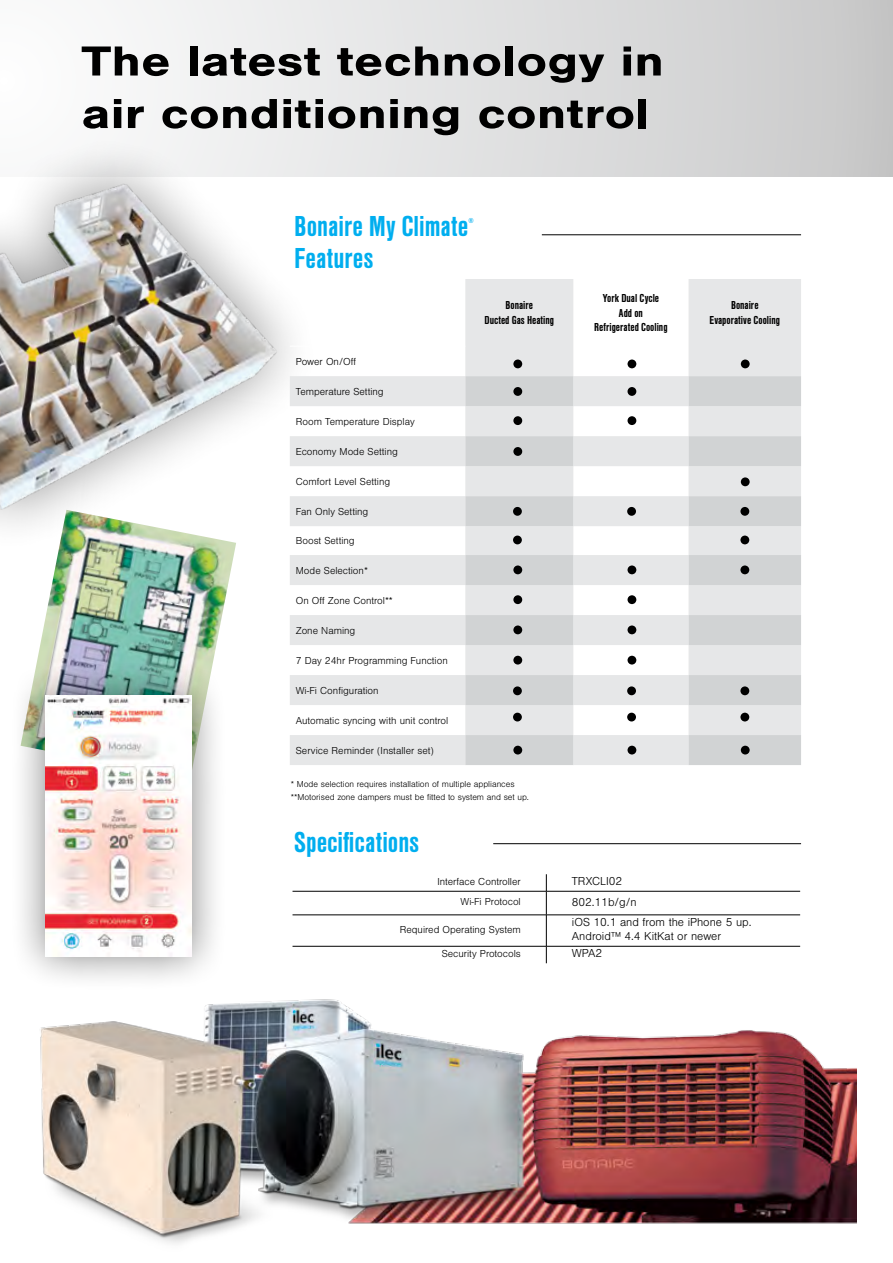
<style>
.page{position:relative;width:893px;height:1263px;background:#fff}
.page>*{position:absolute;margin:0;border:0;box-sizing:border-box;transform-origin:0 0}
.t1{font:700 43.5px/52.5px "Nimbus San";color:#000;scale:1.21 1}
.t2{font:700 30px "Nimbus San Con";color:#00aeef}
.t3{font:700 12px/14.4px "Nimbus San Con";color:#000;text-align:center}
.t4{font:300 12px/14.4px "Nimbus San";color:#000}
.t5{font:300 10.5px "Nimbus San";color:#000}
.t6{font:300 9px/13.5px "Nimbus San";color:#000}
.t7{font:700 7.5px "Nimbus San Con";color:#00aeef}
</style>
<div class="page">
<img style="left:40px;top:930px;width:816px;height:314px">
<div style="left:0;top:0;width:893px;height:177px;background:linear-gradient(to right,#fdfefe,#c8c8c9)"></div>
<img style="left:37px;top:593px;width:190px;height:66px">
<div style="left:8px;top:659px;width:221px;height:335px;background:#000;opacity:.5"></div>
<img style="left:45px;top:695px;width:147px;height:261px">
<svg style="left:0;top:105px;width:348px;height:488px;fill:#f3f3f3"></svg>
<img style="left:0;top:160px;width:314px;height:382px">
<svg style="left:290px;top:279px;width:511px;height:486px"></svg>
<svg style="left:465px;top:376px;width:336px;height:389px;fill:#e6e7e8"></svg>
<hr style="left:290px;top:346px;width:175px;height:1px;background:#fff">
<div style="left:513px;top:387px;width:9px;height:9px;background:#000;border-radius:50%"></div>
<div style="left:627px;top:387px;width:9px;height:9px;background:#000;border-radius:50%"></div>
<div style="left:513px;top:416px;width:9px;height:9px;background:#000;border-radius:50%"></div>
<div style="left:627px;top:416px;width:9px;height:9px;background:#000;border-radius:50%"></div>
<div style="left:513px;top:447px;width:9px;height:9px;background:#000;border-radius:50%"></div>
<div style="left:513px;top:565px;width:9px;height:9px;background:#000;border-radius:50%"></div>
<div style="left:627px;top:565px;width:9px;height:9px;background:#000;border-radius:50%"></div>
<div style="left:513px;top:595px;width:9px;height:9px;background:#000;border-radius:50%"></div>
<div style="left:627px;top:595px;width:9px;height:9px;background:#000;border-radius:50%"></div>
<div style="left:513px;top:359px;width:9px;height:9px;background:#000;border-radius:50%"></div>
<div style="left:627px;top:359px;width:9px;height:9px;background:#000;border-radius:50%"></div>
<div style="left:741px;top:359px;width:9px;height:9px;background:#000;border-radius:50%"></div>
<div style="left:741px;top:477px;width:9px;height:9px;background:#000;border-radius:50%"></div>
<div style="left:513px;top:536px;width:9px;height:8px;background:#000;border-radius:50%"></div>
<div style="left:740px;top:536px;width:9px;height:8px;background:#000;border-radius:50%"></div>
<div style="left:740px;top:565px;width:9px;height:9px;background:#000;border-radius:50%"></div>
<div style="left:513px;top:507px;width:9px;height:9px;background:#000;border-radius:50%"></div>
<div style="left:627px;top:507px;width:9px;height:9px;background:#000;border-radius:50%"></div>
<div style="left:740px;top:507px;width:9px;height:9px;background:#000;border-radius:50%"></div>
<div style="left:513px;top:625px;width:9px;height:9px;background:#000;border-radius:50%"></div>
<div style="left:627px;top:625px;width:9px;height:9px;background:#000;border-radius:50%"></div>
<div style="left:513px;top:656px;width:9px;height:8px;background:#000;border-radius:50%"></div>
<div style="left:627px;top:656px;width:9px;height:8px;background:#000;border-radius:50%"></div>
<div style="left:513px;top:713px;width:9px;height:8px;background:#000;border-radius:50%"></div>
<div style="left:627px;top:713px;width:9px;height:8px;background:#000;border-radius:50%"></div>
<div style="left:740px;top:713px;width:9px;height:8px;background:#000;border-radius:50%"></div>
<div style="left:513px;top:686px;width:9px;height:9px;background:#000;border-radius:50%"></div>
<div style="left:627px;top:686px;width:9px;height:9px;background:#000;border-radius:50%"></div>
<div style="left:740px;top:686px;width:9px;height:9px;background:#000;border-radius:50%"></div>
<div style="left:513px;top:746px;width:9px;height:8px;background:#000;border-radius:50%"></div>
<div style="left:627px;top:746px;width:9px;height:8px;background:#000;border-radius:50%"></div>
<div style="left:741px;top:746px;width:9px;height:8px;background:#000;border-radius:50%"></div>
<hr style="left:292px;top:891px;width:254px;height:1px;background:#000">
<hr style="left:546px;top:891px;width:254px;height:1px;background:#000">
<hr style="left:292px;top:914px;width:254px;height:1px;background:#000">
<hr style="left:546px;top:914px;width:254px;height:1px;background:#000">
<hr style="left:292px;top:946px;width:254px;height:1px;background:#000">
<hr style="left:546px;top:946px;width:254px;height:1px;background:#000">
<svg style="left:546px;top:874px;width:1px;height:41px"></svg>
<hr style="left:546px;top:915px;width:1px;height:31px;background:#000">
<svg style="left:546px;top:946px;width:1px;height:17px"></svg>
<hr style="left:493px;top:843px;width:308px;height:1px;background:#000">
<hr style="left:542px;top:234px;width:259px;height:1px;background:#000">
<h1 class="t1" style="left:81px;top:35px;width:483px">The latest technology in air conditioning control</h1>
<h2 class="t2" style="left:294px;top:210px;width:176px">Bonaire My Climate</h2>
<p class="t7" style="left:468px;top:216px;width:7px">®</p>
<h2 class="t2" style="left:294px;top:242px;width:80px">Features</h2>
<p class="t3" style="left:484px;top:298px;width:71px">Bonaire<br>Ducted Gas Heating</p>
<p class="t3" style="left:594px;top:291px;width:75px">York Dual Cycle<br>Add on<br>Refrigerated Cooling</p>
<p class="t3" style="left:710px;top:298px;width:72px">Bonaire<br>Evaporative Cooling</p>
<p class="t5" style="left:296px;top:356px;width:62px">Power On/Off</p>
<p class="t5" style="left:296px;top:386px;width:89px">Temperature Setting</p>
<p class="t5" style="left:296px;top:416px;width:120px">Room Temperature Display</p>
<p class="t5" style="left:296px;top:446px;width:104px">Economy Mode Setting</p>
<p class="t5" style="left:296px;top:476px;width:96px">Comfort Level Setting</p>
<p class="t5" style="left:296px;top:506px;width:74px">Fan Only Setting</p>
<p class="t5" style="left:296px;top:535px;width:60px">Boost Setting</p>
<p class="t5" style="left:296px;top:565px;width:74px">Mode Selection*</p>
<p class="t5" style="left:296px;top:595px;width:99px">On Off Zone Control**</p>
<p class="t5" style="left:296px;top:625px;width:61px">Zone Naming</p>
<p class="t5" style="left:296px;top:655px;width:153px">7 Day 24hr Programming Function</p>
<p class="t5" style="left:296px;top:685px;width:84px">Wi-Fi Configuration</p>
<p class="t5" style="left:296px;top:715px;width:154px">Automatic syncing with unit control</p>
<p class="t5" style="left:296px;top:745px;width:139px">Service Reminder (Installer set)</p>
<p class="t6" style="left:291px;top:777px;width:240px">* Mode selection requires installation of multiple appliances **Motorised zone dampers must be fitted to system and set up.</p>
<h2 class="t2" style="left:294px;top:825px;width:126px">Specifications</h2>
<p class="t5" style="left:437px;top:876px;width:85px">Interface Controller</p>
<p class="t4" style="left:572px;top:874px;width:52px">TRXCLI02</p>
<p class="t5" style="left:460px;top:896px;width:62px">Wi-Fi Protocol</p>
<p class="t4" style="left:572px;top:895px;width:66px">802.11b/g/n</p>
<p class="t5" style="left:400px;top:923px;width:122px">Required Operating System</p>
<p class="t4" style="left:572px;top:915px;width:181px">iOS 10.1 and from the iPhone 5 up.<br>Android™ 4.4 KitKat or newer</p>
<p class="t5" style="left:442px;top:948px;width:81px">Security Protocols</p>
<p class="t4" style="left:572px;top:946px;width:32px">WPA2</p>
</div>
